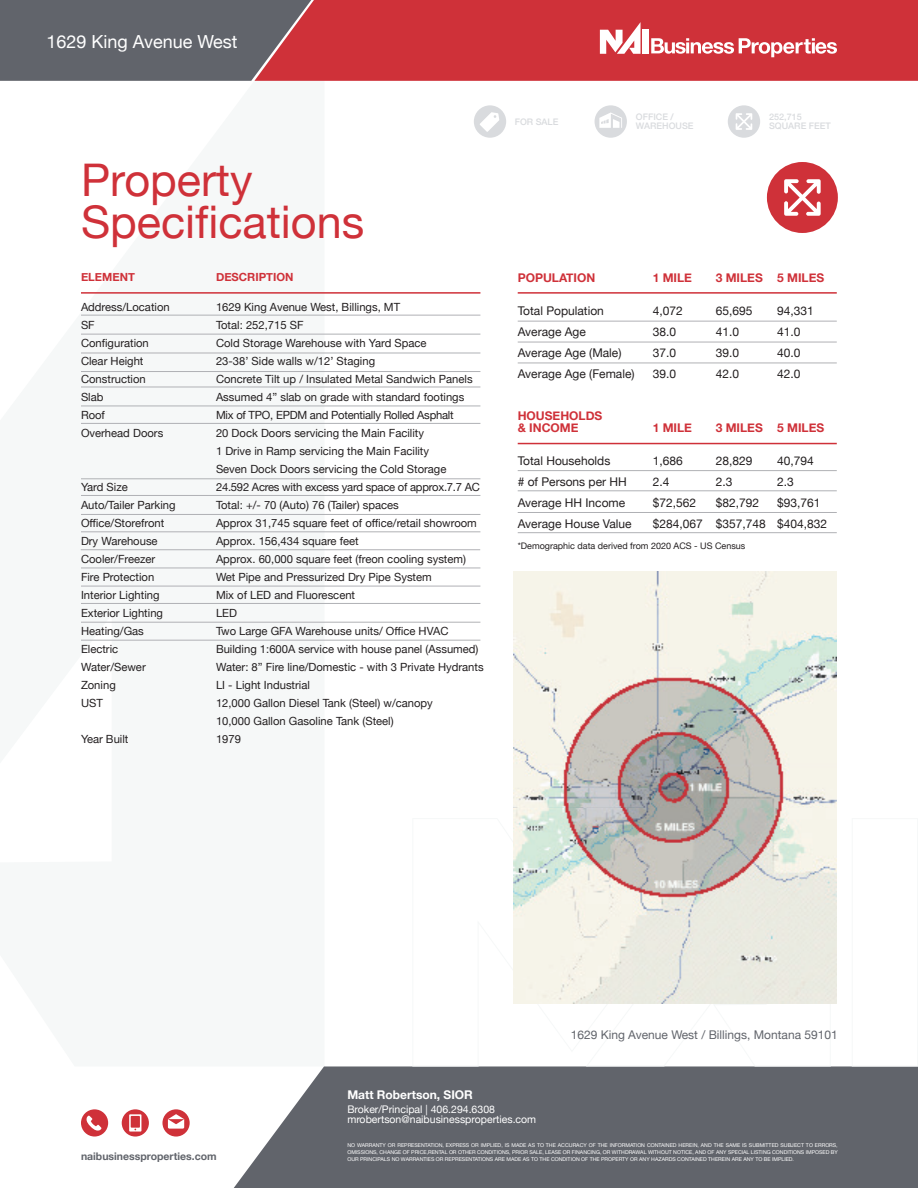
<style>
.page{position:relative;width:918px;height:1188px;background:#fff}
.page>*{position:absolute;margin:0;border:0;box-sizing:border-box;transform-origin:0 0}
.t1{font:45px/42px "Helvetica Neue";color:#cf3139}
.t2{font:18px "Helvetica Neue";color:#fff}
.t3{font:12px "Helvetica Neue";color:#231f20}
.t4{font:700 12px/12px "Helvetica Neue";color:#cf3139}
.t5{font:12px "Helvetica Neue";color:#61646b}
.t6{font:700 12px "Helvetica Neue";color:#fff}
.t7{font:11.25px/18px "Helvetica Neue";color:#231f20}
.t8{font:11.25px "Helvetica Neue";letter-spacing:-.02em;color:#231f20}
.t9{font:700 11.25px "Helvetica Neue";color:#cf3139}
.t10{font:10.5px/10.5px "Helvetica Neue";color:#fff}
.t11{font:700 10.5px "Helvetica Neue";color:#61646b}
.t12{font:9px "Helvetica Neue";color:#231f20}
.t13{font:500 9px/9px "Helvetica Neue";color:#d9dbde}
.t14{font:5.25px/6.8px "Helvetica Neue";color:#fff}
</style>
<div class="page">
<div style="left:80px;top:314px;width:245px;height:326px;background:#f6f8f8"></div>
<div style="left:321px;top:0;width:597px;height:81px;background:#cf3139"></div>
<svg style="left:0;top:0;width:321px;height:81px;background:#6f6067"></svg>
<svg style="left:234px;top:1066px;width:684px;height:122px;background:#6c6f75"></svg>
<div style="left:643px;top:30px;width:6px;height:24px;background:#fff"></div>
<svg style="left:600px;top:22px;width:41px;height:32px"></svg>
<svg style="left:651px;top:38px;width:186px;height:19px"></svg>
<svg style="left:162px;top:1109px;width:28px;height:28px"></svg>
<svg style="left:81px;top:1109px;width:27px;height:28px"></svg>
<svg style="left:122px;top:1109px;width:27px;height:28px"></svg>
<svg style="left:474px;top:105px;width:32px;height:33px"></svg>
<svg style="left:595px;top:105px;width:32px;height:33px"></svg>
<svg style="left:728px;top:105px;width:32px;height:33px"></svg>
<svg style="left:767px;top:162px;width:71px;height:71px"></svg>
<hr style="left:518px;top:292px;width:319px;height:2px;background:#cf3139">
<hr style="left:81px;top:292px;width:399px;height:2px;background:#cf3139">
<hr style="left:518px;top:321px;width:319px;height:1px;background:#b0b1b5">
<hr style="left:81px;top:315px;width:399px;height:1px;background:#b0b1b5">
<hr style="left:81px;top:334px;width:399px;height:1px;background:#b0b1b5">
<hr style="left:81px;top:353px;width:399px;height:1px;background:#b0b1b5">
<hr style="left:81px;top:371px;width:399px;height:1px;background:#b0b1b5">
<hr style="left:81px;top:387px;width:399px;height:1px;background:#b0b1b5">
<hr style="left:81px;top:406px;width:399px;height:1px;background:#b0b1b5">
<hr style="left:81px;top:423px;width:399px;height:1px;background:#b0b1b5">
<hr style="left:81px;top:478px;width:399px;height:1px;background:#b0b1b5">
<hr style="left:81px;top:495px;width:399px;height:1px;background:#b0b1b5">
<hr style="left:81px;top:514px;width:399px;height:1px;background:#b0b1b5">
<hr style="left:81px;top:531px;width:399px;height:1px;background:#b0b1b5">
<hr style="left:81px;top:568px;width:399px;height:1px;background:#b0b1b5">
<hr style="left:81px;top:586px;width:399px;height:1px;background:#b0b1b5">
<hr style="left:81px;top:603px;width:399px;height:1px;background:#b0b1b5">
<hr style="left:81px;top:622px;width:399px;height:1px;background:#b0b1b5">
<hr style="left:81px;top:640px;width:399px;height:1px;background:#b0b1b5">
<hr style="left:518px;top:342px;width:319px;height:1px;background:#b0b1b5">
<hr style="left:518px;top:363px;width:319px;height:1px;background:#b0b1b5">
<hr style="left:518px;top:470px;width:319px;height:1px;background:#b0b1b5">
<hr style="left:518px;top:512px;width:319px;height:1px;background:#b0b1b5">
<hr style="left:518px;top:490px;width:319px;height:1px;background:#b0b1b5">
<hr style="left:518px;top:532px;width:319px;height:1px;background:#b0b1b5">
<hr style="left:518px;top:443px;width:319px;height:1px;background:#cf3139">
<img style="left:513px;top:572px;width:324px;height:432px">
<hr style="left:81px;top:549px;width:399px;height:1px;background:#b0b1b5">
<h2 class="t2" style="left:46px;top:29px;width:193px">1629 King Avenue West</h2>
<h1 class="t1" style="left:81px;top:161px;width:285px">Property<br>Specifications</h1>
<p class="t9" style="left:81px;top:268px;width:55px">ELEMENT</p>
<p class="t9" style="left:216px;top:268px;width:79px">DESCRIPTION</p>
<p class="t7" style="left:81px;top:299px;width:90px">Address/Location</p>
<p class="t7" style="left:216px;top:299px;width:186px">1629 King Avenue West, Billings, MT</p>
<p class="t7" style="left:81px;top:317px;width:15px">SF</p>
<p class="t7" style="left:216px;top:317px;width:89px">Total: 252,715 SF</p>
<p class="t7" style="left:81px;top:335px;width:69px">Configuration</p>
<p class="t7" style="left:216px;top:335px;width:212px">Cold Storage Warehouse with Yard Space</p>
<p class="t7" style="left:81px;top:353px;width:64px">Clear Height</p>
<p class="t7" style="left:216px;top:353px;width:161px">23-38’ Side walls w/12’ Staging</p>
<p class="t7" style="left:81px;top:371px;width:66px">Construction</p>
<p class="t7" style="left:216px;top:371px;width:258px">Concrete Tilt up / Insulated Metal Sandwich Panels</p>
<p class="t7" style="left:81px;top:389px;width:24px">Slab</p>
<p class="t7" style="left:216px;top:389px;width:250px">Assumed 4” slab on grade with standard footings</p>
<p class="t7" style="left:81px;top:407px;width:25px">Roof</p>
<p class="t8" style="left:216px;top:407px;width:239px">Mix of TPO, EPDM and Potentially Rolled Asphalt</p>
<p class="t7" style="left:81px;top:425px;width:84px">Overhead Doors</p>
<p class="t7" style="left:216px;top:425px;width:232px">20 Dock Doors servicing the Main Facility<br>1 Drive in Ramp servicing the Main Facility<br>Seven Dock Doors servicing the Cold Storage</p>
<p class="t7" style="left:81px;top:479px;width:48px">Yard Size</p>
<p class="t8" style="left:216px;top:479px;width:265px">24.592 Acres with excess yard space of approx.7.7 AC</p>
<p class="t7" style="left:81px;top:497px;width:96px">Auto/Tailer Parking</p>
<p class="t7" style="left:216px;top:497px;width:184px">Total: +/- 70 (Auto) 76 (Tailer) spaces</p>
<p class="t7" style="left:81px;top:515px;width:85px">Office/Storefront</p>
<p class="t7" style="left:216px;top:515px;width:262px">Approx 31,745 square feet of office/retail showroom</p>
<p class="t7" style="left:81px;top:533px;width:78px">Dry Warehouse</p>
<p class="t7" style="left:216px;top:533px;width:144px">Approx. 156,434 square feet</p>
<p class="t7" style="left:81px;top:551px;width:76px">Cooler/Freezer</p>
<p class="t7" style="left:216px;top:551px;width:252px">Approx. 60,000 square feet (freon cooling system)</p>
<p class="t7" style="left:81px;top:569px;width:75px">Fire Protection</p>
<p class="t7" style="left:216px;top:569px;width:217px">Wet Pipe and Pressurized Dry Pipe System</p>
<p class="t7" style="left:81px;top:587px;width:80px">Interior Lighting</p>
<p class="t7" style="left:216px;top:587px;width:141px">Mix of LED and Fluorescent</p>
<p class="t7" style="left:81px;top:605px;width:84px">Exterior Lighting</p>
<p class="t7" style="left:216px;top:605px;width:23px">LED</p>
<p class="t7" style="left:81px;top:623px;width:64px">Heating/Gas</p>
<p class="t7" style="left:216px;top:623px;width:234px">Two Large GFA Warehouse units/ Office HVAC</p>
<p class="t7" style="left:81px;top:641px;width:39px">Electric</p>
<p class="t7" style="left:216px;top:641px;width:264px">Building 1:600A service with house panel (Assumed)</p>
<p class="t7" style="left:81px;top:659px;width:66px">Water/Sewer</p>
<p class="t7" style="left:216px;top:659px;width:269px">Water: 8” Fire line/Domestic - with 3 Private Hydrants</p>
<p class="t7" style="left:81px;top:677px;width:36px">Zoning</p>
<p class="t7" style="left:216px;top:677px;width:95px">LI - Light Industrial</p>
<p class="t7" style="left:81px;top:695px;width:23px">UST</p>
<p class="t7" style="left:216px;top:695px;width:218px">12,000 Gallon Diesel Tank (Steel) w/canopy<br>10,000 Gallon Gasoline Tank (Steel)</p>
<p class="t7" style="left:81px;top:731px;width:49px">Year Built</p>
<p class="t7" style="left:216px;top:731px;width:27px">1979</p>
<p class="t13" style="left:515px;top:117px;width:45px">FOR SALE</p>
<p class="t13" style="left:636px;top:111px;width:59px">OFFICE /<br>WAREHOUSE</p>
<p class="t13" style="left:769px;top:111px;width:63px">252,715<br>SQUARE FEET</p>
<p class="t4" style="left:518px;top:272px;width:79px">POPULATION</p>
<p class="t4" style="left:653px;top:272px;width:41px">1 MILE</p>
<p class="t4" style="left:716px;top:272px;width:110px">3 MILES 5 MILES</p>
<p class="t3" style="left:518px;top:302px;width:88px">Total Population</p>
<p class="t3" style="left:653px;top:302px;width:32px">4,072</p>
<p class="t3" style="left:716px;top:302px;width:38px">65,695</p>
<p class="t3" style="left:777px;top:302px;width:38px">94,331</p>
<p class="t3" style="left:518px;top:323px;width:70px">Average Age</p>
<p class="t3" style="left:653px;top:323px;width:25px">38.0</p>
<p class="t3" style="left:716px;top:323px;width:25px">41.0</p>
<p class="t3" style="left:777px;top:323px;width:25px">41.0</p>
<p class="t3" style="left:518px;top:344px;width:105px">Average Age (Male)</p>
<p class="t3" style="left:653px;top:344px;width:25px">37.0</p>
<p class="t3" style="left:716px;top:344px;width:25px">39.0</p>
<p class="t3" style="left:777px;top:344px;width:25px">40.0</p>
<p class="t3" style="left:518px;top:365px;width:118px">Average Age (Female)</p>
<p class="t3" style="left:653px;top:365px;width:25px">39.0</p>
<p class="t3" style="left:716px;top:365px;width:25px">42.0</p>
<p class="t3" style="left:777px;top:365px;width:25px">42.0</p>
<p class="t4" style="left:518px;top:410px;width:86px">HOUSEHOLDS &amp; INCOME</p>
<p class="t4" style="left:653px;top:422px;width:41px">1 MILE</p>
<p class="t4" style="left:716px;top:422px;width:110px">3 MILES 5 MILES</p>
<p class="t3" style="left:518px;top:452px;width:94px">Total Households</p>
<p class="t3" style="left:653px;top:452px;width:32px">1,686</p>
<p class="t3" style="left:716px;top:452px;width:38px">28,829</p>
<p class="t3" style="left:777px;top:452px;width:38px">40,794</p>
<p class="t3" style="left:518px;top:473px;width:111px"># of Persons per HH</p>
<p class="t3" style="left:653px;top:473px;width:18px">2.4</p>
<p class="t3" style="left:716px;top:473px;width:18px">2.3</p>
<p class="t3" style="left:777px;top:473px;width:18px">2.3</p>
<p class="t3" style="left:518px;top:494px;width:109px">Average HH Income</p>
<p class="t3" style="left:653px;top:494px;width:45px">$72,562</p>
<p class="t3" style="left:716px;top:494px;width:45px">$82,792</p>
<p class="t3" style="left:777px;top:494px;width:45px">$93,761</p>
<p class="t3" style="left:518px;top:515px;width:116px">Average House Value</p>
<p class="t3" style="left:653px;top:515px;width:176px">$284,067 $357,748 $404,832</p>
<p class="t12" style="left:518px;top:539px;width:229px">*Demographic data derived from 2020 ACS - US Census</p>
<p class="t5" style="left:571px;top:1026px;width:269px">1629 King Avenue West / Billings, Montana 59101</p>
<p class="t6" style="left:347px;top:1086px;width:127px">Matt Robertson, SIOR</p>
<p class="t10" style="left:347px;top:1104px;width:190px">Broker/Principal | 406.294.6308 mrobertson@naibusinessproperties.com</p>
<p class="t14" style="left:347px;top:1142px;width:492px">NO WARRANTY OR REPRESENTATION, EXPRESS OR IMPLIED, IS MADE AS TO THE ACCURACY OF THE INFORMATION CONTAINED HEREIN, AND THE SAME IS SUBMITTED SUBJECT TO ERRORS,<br>OMISSIONS, CHANGE OF PRICE,RENTAL OR OTHER CONDITIONS, PRIOR SALE, LEASE OR FINANCING, OR WITHDRAWAL WITHOUT NOTICE, AND OF ANY SPECIAL LISTING CONDITIONS IMPOSED BY</p>
<p class="t11" style="left:81px;top:1148px;width:137px">naibusinessproperties.com</p>
<p class="t14" style="left:347px;top:1156px;width:448px">OUR PRINCIPALS NO WARRANTIES OR REPRESENTATIONS ARE MADE AS TO THE CONDITION OF THE PROPERTY OR ANY HAZARDS CONTAINED THEREIN ARE ANY TO BE IMPLIED.</p>
</div>
